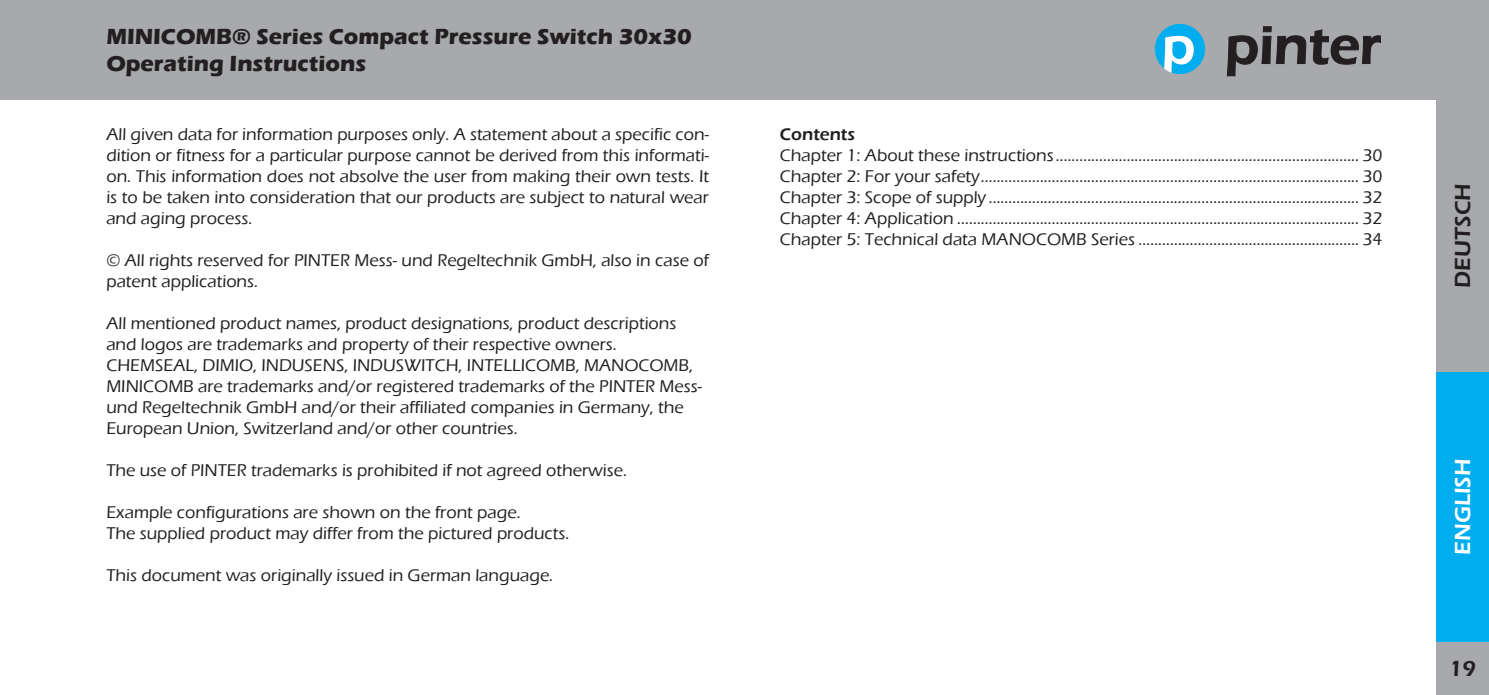
<style>
.page{position:relative;width:1489px;height:695px;background:#fff}
.page>*{position:absolute;margin:0;border:0;box-sizing:border-box;transform-origin:0 0}
.t1{font:700 22.5px/27px "Eras ITC";color:#231f20}
.t2{font:600 22.5px "Eras ITC";color:#231f20}
.t3{font:600 22.5px "Eras ITC";color:#fff}
.Standardtext{font:500 17.5px/21px "Eras ITC";color:#231f20}
.t4{font:600 17.5px "Eras ITC";color:#231f20}
</style>
<div class="page">
<div style="left:1435px;top:371px;width:53px;height:272px;background:#00aeef"></div>
<div style="left:1435px;top:78px;width:53px;height:293px;background:#a8a9ad"></div>
<div style="left:0;top:0;width:1488px;height:99px;background:#a8a9ad"></div>
<div style="left:1435px;top:641px;width:53px;height:53px;background:#a8a9ad"></div>
<svg style="left:1226px;top:26px;width:154px;height:50px"></svg>
<svg style="left:1154px;top:24px;width:50px;height:50px"></svg>
<p class="t1" style="left:106px;top:23px;width:587px">MINICOMB® Series Compact Pressure Switch 30x30<br>Operating Instructions</p>
<p class="Standardtext" style="left:106px;top:123px;width:604px;text-align:justify">All given data for information purposes only. A statement about a specific con&shy;dition or fitness for a particular purpose cannot be derived from this informati&shy;on. This information does not absolve the user from making their own tests. It is to be taken into consideration that our products are subject to natural wear and aging process.</p>
<p class="Standardtext" style="left:106px;top:249px;width:604px">© All rights reserved for PINTER Mess- und Regeltechnik GmbH, also in case of patent applications.</p>
<p class="Standardtext" style="left:106px;top:312px;width:571px">All mentioned product names, product designations, product descriptions and logos are trademarks and property of their respective owners.</p>
<p class="Standardtext" style="left:106px;top:354px;width:597px">CHEMSEAL, DIMIO, INDUSENS, INDUSWITCH, INTELLICOMB, MANOCOMB, MINICOMB are trademarks and/or registered trademarks of the PINTER Mess&shy;und Regeltechnik GmbH and/or their affiliated companies in Germany, the European Union, Switzerland and/or other countries.</p>
<p class="Standardtext" style="left:106px;top:459px;width:522px">The use of PINTER trademarks is prohibited if not agreed otherwise.</p>
<p class="Standardtext" style="left:106px;top:501px;width:416px">Example configurations are shown on the front page.</p>
<p class="Standardtext" style="left:106px;top:522px;width:464px">The supplied product may differ from the pictured products.</p>
<p class="Standardtext" style="left:106px;top:564px;width:448px">This document was originally issued in German language.</p>
<p class="t4" style="left:780px;top:124px;width:77px">Contents</p>
<p class="Standardtext" style="left:780px;top:144px;width:604px">Chapter 1: About these instructions............................................................................. 30</p>
<p class="Standardtext" style="left:780px;top:165px;width:604px">Chapter 2: For your safety................................................................................................ 30</p>
<p class="Standardtext" style="left:780px;top:186px;width:604px">Chapter 3: Scope of supply .............................................................................................. 32</p>
<p class="Standardtext" style="left:780px;top:207px;width:604px">Chapter 4: Application ...................................................................................................... 32</p>
<p class="Standardtext" style="left:780px;top:228px;width:604px">Chapter 5: Technical data MANOCOMB Series ........................................................ 34</p>
<p class="t2" style="left:1449px;top:287px;width:106px;rotate:-90deg">DEUTSCH</p>
<p class="t3" style="left:1449px;top:554px;width:98px;rotate:-90deg">ENGLISH</p>
<p class="t2" style="left:1448px;top:655px;width:29px">19</p>
</div>
